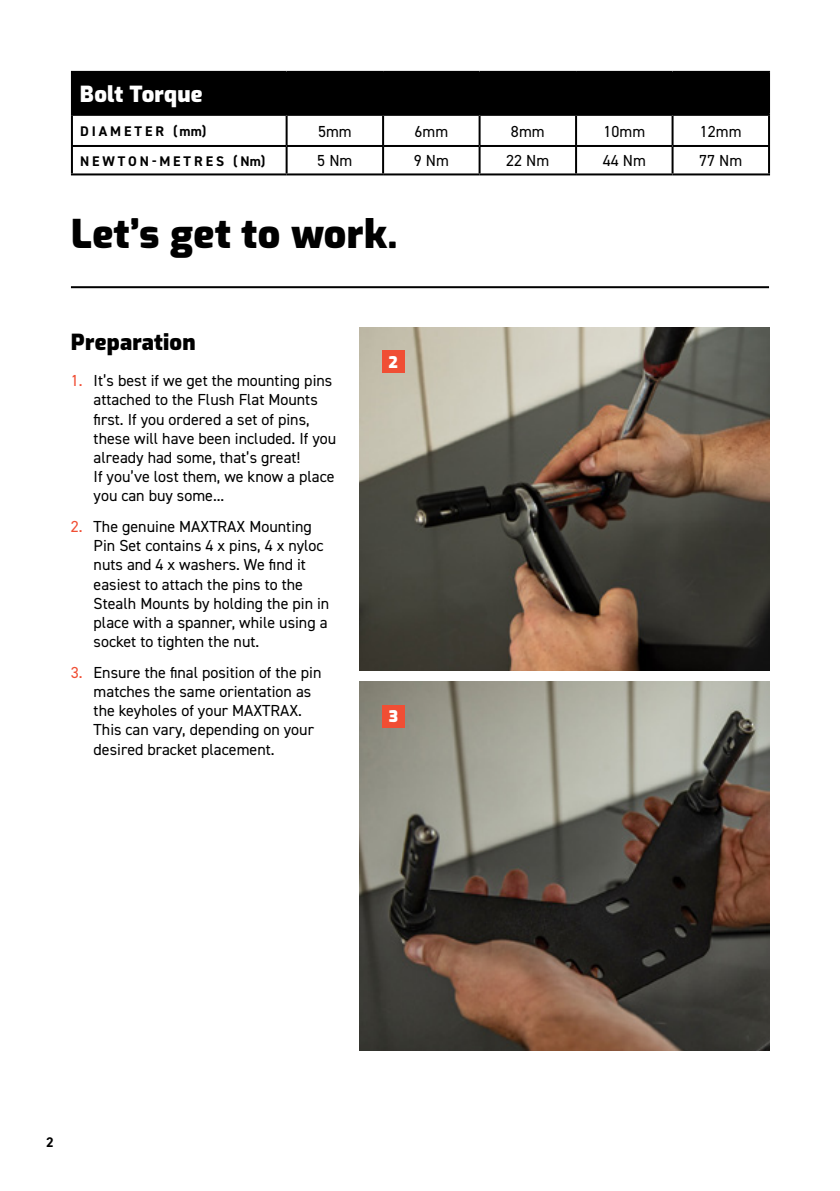
<style>
.page{position:relative;width:840px;height:1191px;background:#fff}
.page>*{position:absolute;margin:0;border:0;box-sizing:border-box;transform-origin:0 0}
.t1{font:900 39.2px "Exo";letter-spacing:.01em;color:#000}
.t2{font:900 22px "Exo";letter-spacing:.01em;color:#000}
.t3{font:900 22px "Exo";letter-spacing:.01em;color:#fff}
.t4{font:16px/19.2px "DIN2014";color:#000}
.t5{font:900 16px "Exo";color:#fff}
.t6{font:700 14px "DIN2014";letter-spacing:.21em;color:#000}
.s1{color:#f04e34}
</style>
<div class="page">
<div style="left:72px;top:72px;width:696px;height:43px;background:#000"></div>
<hr style="left:71px;top:71px;width:215px;height:2px;background:#000">
<hr style="left:71px;top:73px;width:2px;height:41px;background:#000">
<hr style="left:286px;top:71px;width:97px;height:2px;background:#000">
<hr style="left:383px;top:71px;width:96px;height:2px;background:#000">
<hr style="left:479px;top:71px;width:96px;height:2px;background:#000">
<hr style="left:575px;top:71px;width:97px;height:2px;background:#000">
<hr style="left:672px;top:71px;width:97px;height:2px;background:#000">
<hr style="left:767px;top:73px;width:2px;height:41px;background:#000">
<hr style="left:71px;top:114px;width:215px;height:2px;background:#000">
<hr style="left:71px;top:116px;width:2px;height:29px;background:#000">
<hr style="left:286px;top:114px;width:97px;height:2px;background:#000">
<hr style="left:285px;top:116px;width:2px;height:29px;background:#000">
<hr style="left:383px;top:114px;width:96px;height:2px;background:#000">
<hr style="left:382px;top:116px;width:2px;height:29px;background:#000">
<hr style="left:479px;top:114px;width:96px;height:2px;background:#000">
<hr style="left:478px;top:116px;width:2px;height:29px;background:#000">
<hr style="left:575px;top:114px;width:97px;height:2px;background:#000">
<hr style="left:574px;top:116px;width:2px;height:29px;background:#000">
<hr style="left:672px;top:114px;width:97px;height:2px;background:#000">
<hr style="left:671px;top:116px;width:2px;height:29px;background:#000">
<hr style="left:767px;top:116px;width:2px;height:29px;background:#000">
<hr style="left:71px;top:145px;width:215px;height:2px;background:#000">
<hr style="left:71px;top:147px;width:2px;height:26px;background:#000">
<hr style="left:286px;top:145px;width:97px;height:2px;background:#000">
<hr style="left:285px;top:147px;width:2px;height:26px;background:#000">
<hr style="left:383px;top:145px;width:96px;height:2px;background:#000">
<hr style="left:382px;top:147px;width:2px;height:26px;background:#000">
<hr style="left:479px;top:145px;width:96px;height:2px;background:#000">
<hr style="left:478px;top:147px;width:2px;height:26px;background:#000">
<hr style="left:575px;top:145px;width:97px;height:2px;background:#000">
<hr style="left:574px;top:147px;width:2px;height:26px;background:#000">
<hr style="left:672px;top:145px;width:97px;height:2px;background:#000">
<hr style="left:671px;top:147px;width:2px;height:26px;background:#000">
<hr style="left:767px;top:147px;width:2px;height:26px;background:#000">
<hr style="left:71px;top:173px;width:215px;height:2px;background:#000">
<hr style="left:286px;top:173px;width:97px;height:2px;background:#000">
<hr style="left:383px;top:173px;width:96px;height:2px;background:#000">
<hr style="left:479px;top:173px;width:96px;height:2px;background:#000">
<hr style="left:575px;top:173px;width:97px;height:2px;background:#000">
<hr style="left:672px;top:173px;width:97px;height:2px;background:#000">
<hr style="left:71px;top:286px;width:697px;height:2px;background:#000">
<img style="left:359px;top:328px;width:409px;height:342px">
<div style="left:382px;top:350px;width:22px;height:23px;background:#f04e34"></div>
<img style="left:359px;top:682px;width:409px;height:368px">
<div style="left:382px;top:704px;width:22px;height:23px;background:#f04e34"></div>
<h2 class="t3" style="left:80px;top:78px;width:124px">Bolt Torque</h2>
<p class="t6" style="left:80px;top:122px;width:128px">DIAMETER (mm)</p>
<p class="t4" style="left:318px;top:121px;width:35px">5mm</p>
<p class="t4" style="left:414px;top:121px;width:35px">6mm</p>
<p class="t4" style="left:510px;top:121px;width:35px">8mm</p>
<p class="t4" style="left:603px;top:121px;width:43px">10mm</p>
<p class="t4" style="left:699px;top:121px;width:43px">12mm</p>
<p class="t6" style="left:80px;top:151px;width:187px">NEWTON-METRES (Nm)</p>
<p class="t4" style="left:317px;top:151px;width:37px">5 Nm</p>
<p class="t4" style="left:413px;top:151px;width:37px">9 Nm</p>
<p class="t4" style="left:506px;top:151px;width:45px">22 Nm</p>
<p class="t4" style="left:602px;top:151px;width:45px">44 Nm</p>
<p class="t4" style="left:699px;top:151px;width:45px">77 Nm</p>
<h1 class="t1" style="left:71px;top:206px;width:328px">Let’s get to work.</h1>
<h2 class="t2" style="left:71px;top:326px;width:126px">Preparation</h2>
<p class="t4" style="left:94px;top:371px;width:244px;text-indent:-23px"><span class="s1">1.</span> It’s best if we get the mounting pins attached to the Flush Flat Mounts first. If you ordered a set of pins, these will have been included. If you already had some, that’s great!<br>If you’ve lost them, we know a place you can buy some...</p>
<p class="t4" style="left:94px;top:516px;width:237px;text-indent:-23px"><span class="s1">2.</span> The genuine MAXTRAX Mounting<br>Pin Set contains 4 x pins, 4 x nyloc nuts and 4 x washers. We find it easiest to attach the pins to the<br>Stealh Mounts by holding the pin in place with a spanner, while using a socket to tighten the nut.</p>
<p class="t4" style="left:94px;top:662px;width:229px;text-indent:-23px"><span class="s1">3.</span> Ensure the final position of the pin matches the same orientation as the keyholes of your MAXTRAX.<br>This can vary, depending on your desired bracket placement.</p>
<p class="t5" style="left:388px;top:350px;width:11px">2</p>
<p class="t5" style="left:388px;top:704px;width:11px">3</p>
<p class="t6" style="left:46px;top:1132px;width:9px">2</p>
</div>
